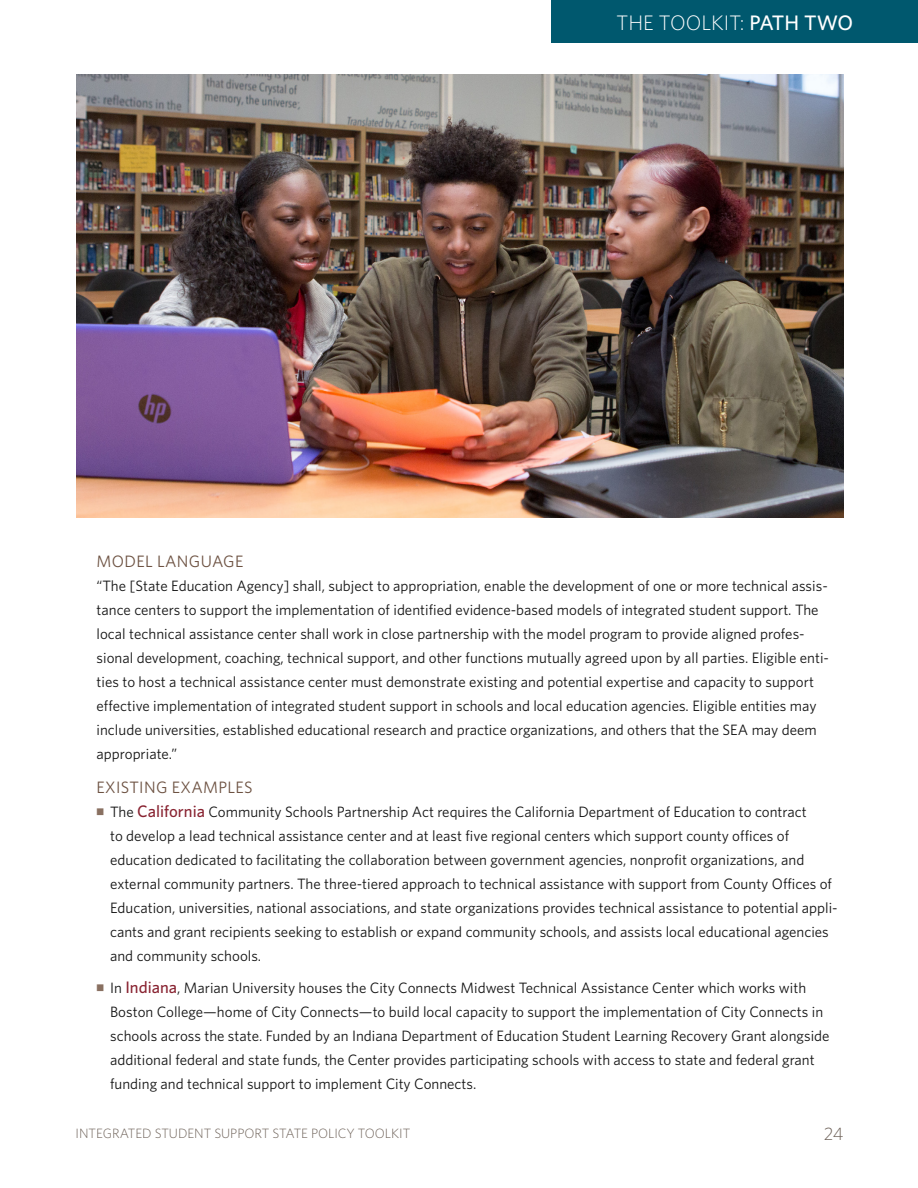
<style>
.page{position:relative;width:918px;height:1188px;background:#fff}
.page>*{position:absolute;margin:0;border:0;box-sizing:border-box;transform-origin:0 0}
.t1{font:300 21px "Whitney";color:#fff}
.t2{font:300 18px "Whitney";color:#6e6259}
.t3{font:16.5px "Whitney";letter-spacing:.02em;color:#6d5242}
.t4{font:15px/24px "Whitney";color:#141414}
.t5{font:300 13.5px "Whitney";letter-spacing:-.005em;color:#6e6259}
.s1{font-weight:500}
.s2{color:#897061}
.s3{font-weight:500;font-size:16.65px;color:#892432}
</style>
<div class="page">
<div style="left:552px;top:0;width:366px;height:42px;background:#00586e"></div>
<img style="left:77px;top:74px;width:767px;height:443px">
<h1 class="t1" style="left:617px;top:8px;width:238px">THE TOOLKIT: <span class="s1">PATH TWO</span></h1>
<p class="t3" style="left:97px;top:551px;width:148px">MODEL LANGUAGE</p>
<p class="t4" style="left:97px;top:574px;width:734px">“The [State Education Agency] shall, subject to appropriation, enable the development of one or more technical assis&shy;tance centers to support the implementation of identified evidence-based models of integrated student support. The local technical assistance center shall work in close partnership with the model program to provide aligned profes&shy;sional development, coaching, technical support, and other functions mutually agreed upon by all parties. Eligible enti&shy;ties to host a technical assistance center must demonstrate existing and potential expertise and capacity to support effective implementation of integrated student support in schools and local education agencies. Eligible entities may include universities, established educational research and practice organizations, and others that the SEA may deem appropriate.”</p>
<p class="t3" style="left:97px;top:776px;width:158px">EXISTING EXAMPLES</p>
<p class="t4" style="left:110px;top:799px;width:729px;text-indent:-15px"><span class="s2">▪</span> The <span class="s3">California</span> Community Schools Partnership Act requires the California Department of Education to contract<br>to develop a lead technical assistance center and at least five regional centers which support county offices of education dedicated to facilitating the collaboration between government agencies, nonprofit organizations, and external community partners. The three-tiered approach to technical assistance with support from County Offices of Education, universities, national associations, and state organizations provides technical assistance to potential appli&shy;cants and grant recipients seeking to establish or expand community schools, and assists local educational agencies and community schools.</p>
<p class="t4" style="left:110px;top:975px;width:721px;text-indent:-15px"><span class="s2">▪</span> In <span class="s3">Indiana</span>, Marian University houses the City Connects Midwest Technical Assistance Center which works with Boston College—home of City Connects—to build local capacity to support the implementation of City Connects in schools across the state. Funded by an Indiana Department of Education Student Learning Recovery Grant alongside additional federal and state funds, the Center provides participating schools with access to state and federal grant funding and technical support to implement City Connects.</p>
<p class="t5" style="left:76px;top:1125px;width:336px">INTEGRATED STUDENT SUPPORT STATE POLICY TOOLKIT</p>
<p class="t2" style="left:824px;top:1122px;width:21px">24</p>
</div>
